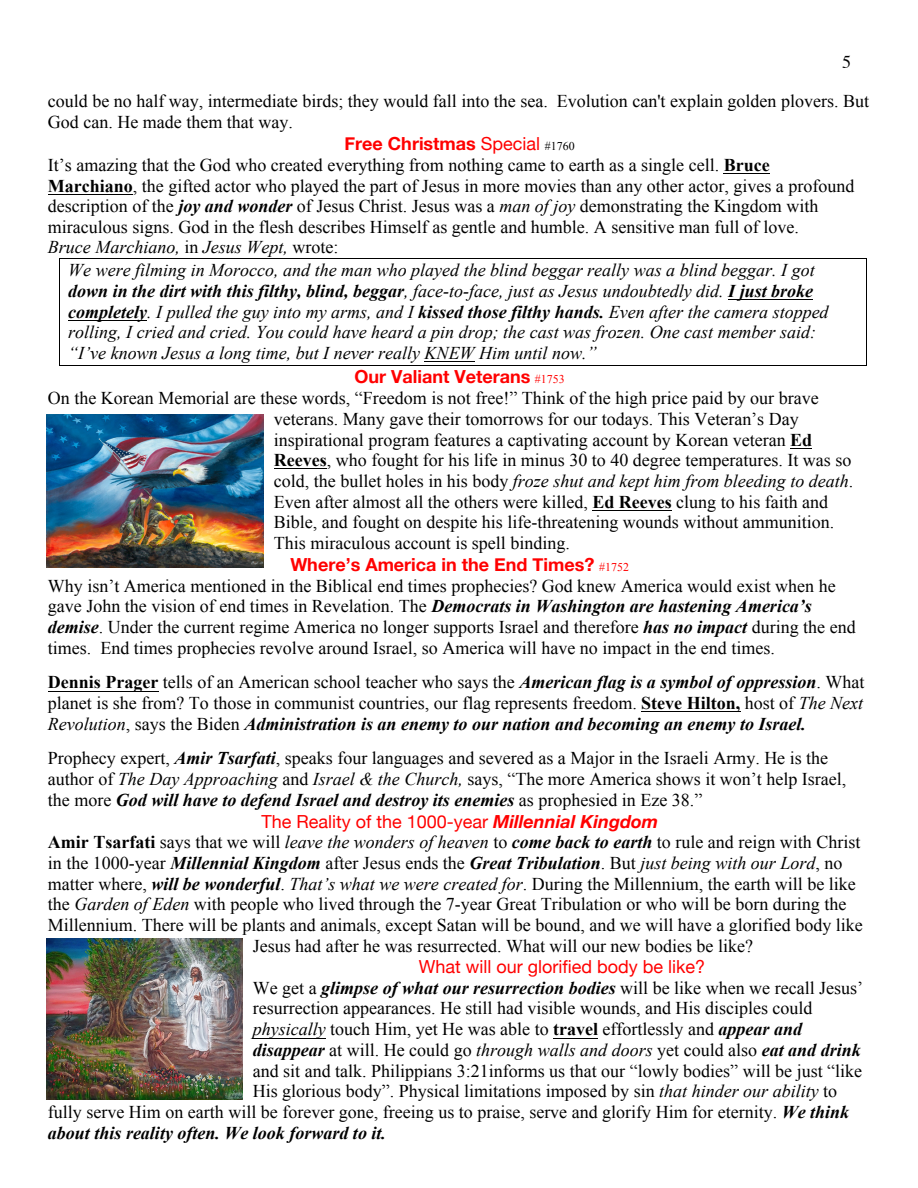
<style>
.page{position:relative;width:918px;height:1188px;background:#fff}
.page>*{position:absolute;margin:0;border:0;box-sizing:border-box;transform-origin:0 0}
.t1{font:18px/20.7px "Times New Roman";color:#000}
.t2{font:italic 18px/20.7px "Times New Roman";color:#000}
.t3{font:italic 700 18px "Times New Roman";color:#000}
.t4{font:18px "Helvetica Neue";color:#f00}
.t5{font:700 18px "Helvetica Neue";color:#f00}
.s1{font-family:"Times"}
.s2{font-family:"Helvetica Neue";font-weight:700;color:#f00}
.s3{font-family:"Helvetica Neue";color:#f00}
.s4{font-size:11.85px}
.s5{font-weight:700}
.s6{font-weight:700;font-style:italic}
.s7{font-style:italic}
.s8{font-family:"Times New Roman";font-weight:400;font-size:11.85px}
.s9{font-style:normal}
.s10{font-size:11.85px;color:#f00}
.s11{font-weight:400;font-style:normal}
</style>
<div class="page">
<hr style="left:724px;top:173px;width:46px;height:1px;background:#000">
<hr style="left:48px;top:194px;width:85px;height:1px;background:#000">
<hr style="left:60px;top:258px;width:806px;height:1px;background:#000">
<hr style="left:728px;top:300px;width:85px;height:1px;background:#000">
<hr style="left:68px;top:320px;width:79px;height:1px;background:#000">
<hr style="left:425px;top:362px;width:50px;height:1px;background:#000">
<hr style="left:60px;top:365px;width:806px;height:1px;background:#000">
<svg style="left:59px;top:258px;width:1px;height:108px"></svg>
<svg style="left:866px;top:258px;width:1px;height:108px"></svg>
<svg style="left:790px;top:448px;width:22px;height:1px"></svg>
<hr style="left:274px;top:469px;width:53px;height:1px;background:#000">
<hr style="left:592px;top:510px;width:80px;height:1px;background:#000">
<hr style="left:48px;top:691px;width:110px;height:1px;background:#000">
<hr style="left:641px;top:711px;width:99px;height:1px;background:#000">
<hr style="left:253px;top:1038px;width:73px;height:1px;background:#000">
<hr style="left:553px;top:1038px;width:45px;height:1px;background:#000">
<img style="left:47px;top:415px;width:217px;height:152px">
<img style="left:46px;top:938px;width:197px;height:161px">
<p class="t1" style="left:48px;top:42px;width:823px;line-height:39.3px;text-indent:794px"><span class="s1">5 </span>could be no half way, intermediate birds; they would fall into the sea. Evolution can't explain golden plovers. But</p>
<p class="t1" style="left:48px;top:111px;width:246px">God can. He made them that way.</p>
<p class="t1" style="left:48px;top:133px;width:808px;text-indent:297px"><span class="s2">Free Christmas</span> <span class="s3">Special</span> <span class="s4">#1760<br></span>It’s amazing that the God who created everything from nothing came to earth as a single cell. <span class="s5">Bruce Marchiano</span>, the gifted actor who played the part of Jesus in more movies than any other actor, gives a profound description of the <span class="s6">joy and wonder</span> of Jesus Christ. Jesus was a <span class="s7">man of joy</span> demonstrating the Kingdom with miraculous signs. God in the flesh describes Himself as gentle and humble. A sensitive man full of love.<br><span class="s7">Bruce Marchiano,</span> in <span class="s7">Jesus Wept,</span> wrote:</p>
<p class="t2" style="left:68px;top:260px;width:762px">We were filming in Morocco, and the man who played the blind beggar really was a blind beggar. I got <span class="s5">down in the dirt with this filthy, blind, beggar</span>, face-to-face, just as Jesus undoubtedly did. <span class="s5">I just broke completely</span>. I pulled the guy into my arms, and I <span class="s5">kissed those filthy hands.</span> Even after the camera stopped rolling, I cried and cried. You could have heard a pin drop; the cast was frozen. One cast member said: “I’ve known Jesus a long time, but I never really KNEW Him until now.”</p>
<p class="t5" style="left:354px;top:363px;width:212px">Our Valiant Veterans <span class="s8">#1753</span></p>
<p class="t1" style="left:48px;top:388px;width:772px">On the Korean Memorial are these words, “Freedom is not free!” Think of the high price paid by our brave</p>
<p class="t1" style="left:274px;top:408px;width:526px">veterans. Many gave their tomorrows for our todays. This Veteran’s Day</p>
<p class="t1" style="left:274px;top:429px;width:540px">inspirational program features a captivating account by Korean veteran <span class="s5">Ed</span></p>
<p class="t1" style="left:274px;top:450px;width:579px"><span class="s5">Reeves</span>, who fought for his life in minus 30 to 40 degree temperatures. It was so</p>
<p class="t2" style="left:274px;top:470px;width:581px"><span class="s9">cold, the bullet holes in his body</span> froze shut and kept him from bleeding to death<span class="s9">.</span></p>
<p class="t1" style="left:274px;top:491px;width:556px">Even after almost all the others were killed, <span class="s5">Ed Reeves</span> clung to his faith and</p>
<p class="t1" style="left:274px;top:512px;width:562px">Bible, and fought on despite his life-threatening wounds without ammunition.</p>
<p class="t1" style="left:274px;top:532px;width:297px">This miraculous account is spell binding.</p>
<p class="t1" style="left:48px;top:555px;width:809px;text-indent:242px"><span class="s2">Where’s America in the End Times?</span> <span class="s10">#1752<br></span>Why isn’t America mentioned in the Biblical end times prophecies? God knew America would exist when he gave John the vision of end times in Revelation. The <span class="s6">Democrats in Washington are hastening America’s demise</span>. Under the current regime America no longer supports Israel and therefore <span class="s6">has no impact</span> during the end times. End times prophecies revolve around Israel, so America will have no impact in the end times.</p>
<p class="t1" style="left:48px;top:672px;width:818px;text-align:justify"><span class="s5">Dennis Prager</span> tells of an American school teacher who says the <span class="s6">American flag is a symbol of oppression</span>. What planet is she from? To those in communist countries, our flag represents freedom. <span class="s5">Steve Hilton,</span> host of <span class="s7">The Next Revolution</span>, says the Biden <span class="s6">Administration is an enemy to our nation and becoming an enemy to Israel.</span></p>
<p class="t1" style="left:48px;top:748px;width:782px">Prophecy expert, <span class="s6">Amir Tsarfati</span>, speaks four languages and severed as a Major in the Israeli Army. He is the</p>
<p class="t1" style="left:48px;top:768px;width:800px">author of <span class="s7">The Day Approaching</span> and <span class="s7">Israel &amp; the Church,</span> says, “The more America shows it won’t help Israel,</p>
<p class="t3" style="left:48px;top:787px;width:656px"><span class="s11">the more</span> God will have to defend Israel and destroy its enemies <span class="s11">as prophesied in Eze 38.”</span></p>
<p class="t4" style="left:261px;top:808px;width:398px">The Reality of the 1000-year <span class="s6">Millennial Kingdom</span></p>
<p class="t1" style="left:48px;top:832px;width:814px"><span class="s5">Amir Tsarfati</span> says that we will <span class="s7">leave the wonders of heaven</span> to <span class="s6">come back to earth</span> to rule and reign with Christ</p>
<p class="t1" style="left:48px;top:852px;width:796px">in the 1000-year <span class="s6">Millennial Kingdom</span> after Jesus ends the <span class="s6">Great Tribulation</span>. But <span class="s7">just being with our Lord</span>, no</p>
<p class="t1" style="left:48px;top:873px;width:809px">matter where, <span class="s6">will be wonderful</span>. <span class="s7">That’s what we were created for</span>. During the Millennium, the earth will be like</p>
<p class="t1" style="left:48px;top:894px;width:800px">the <span class="s7">Garden of Eden</span> with people who lived through the 7-year Great Tribulation or who will be born during the</p>
<p class="t1" style="left:48px;top:914px;width:816px">Millennium. There will be plants and animals, except Satan will be bound, and we will have a glorified body like</p>
<p class="t1" style="left:253px;top:935px;width:502px">Jesus had after he was resurrected. What will our new bodies be like?</p>
<p class="t4" style="left:419px;top:954px;width:288px">What will our glorified body be like?</p>
<p class="t1" style="left:253px;top:977px;width:612px">We get a <span class="s6">glimpse of what our resurrection bodies</span> will be like when we recall Jesus’</p>
<p class="t1" style="left:253px;top:998px;width:561px">resurrection appearances. He still had visible wounds, and His disciples could</p>
<p class="t1" style="left:253px;top:1019px;width:551px"><span class="s7">physically</span> touch Him, yet He was able to <span class="s5">travel</span> effortlessly and <span class="s6">appear and</span></p>
<p class="t1" style="left:253px;top:1039px;width:610px"><span class="s6">disappear</span> at will. He could go <span class="s7">through walls and doors</span> yet could also <span class="s6">eat and drink</span></p>
<p class="t1" style="left:253px;top:1060px;width:611px">and sit and talk. Philippians 3:21informs us that our “lowly bodies” will be just “like</p>
<p class="t1" style="left:253px;top:1081px;width:586px">His glorious body”. Physical limitations imposed by sin <span class="s7">that hinder our ability</span> to</p>
<p class="t1" style="left:48px;top:1102px;width:803px">fully serve Him on earth will be forever gone, freeing us to praise, serve and glorify Him for eternity. <span class="s6">We think</span></p>
<p class="t3" style="left:48px;top:1120px;width:340px">about this reality often. We look forward to it.</p>
</div>
